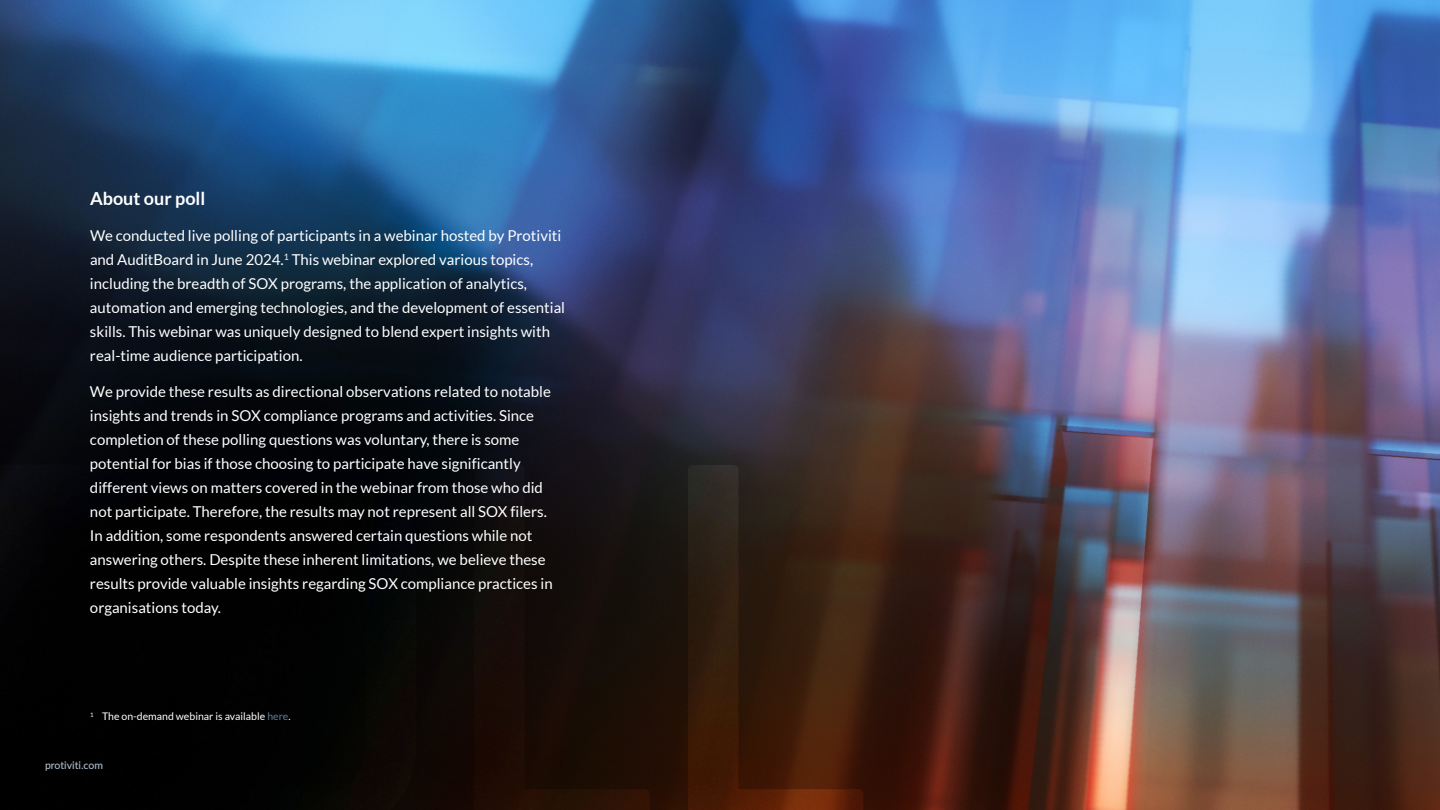
<style>
.page{position:relative;width:1440px;height:810px;background:#fff}
.page>*{position:absolute;margin:0;border:0;box-sizing:border-box;transform-origin:0 0}
.Subtitle{font:700 18px "Lato";color:#fff}
.Lato_Body{font:15px/24px "Lato";color:#fff}
.Footnote{font:10.5px "Lato";color:#fff}
.t1{font:500 10.5px "Lato";color:#aebdcd}
.s1{color:#5d7b9a}
</style>
<div class="page">
<img style="left:0;top:0;width:1440px;height:810px">
<svg style="left:0;top:461px;width:863px;height:349px;background:#130b07"></svg>
<p class="Subtitle" style="left:90px;top:188px;width:117px">About our poll</p>
<p class="Lato_Body" style="left:90px;top:224px;width:477px">We conducted live polling of participants in a webinar hosted by Protiviti and AuditBoard in June 2024.<sup>1</sup> This webinar explored various topics, including the breadth of SOX programs, the application of analytics, automation and emerging technologies, and the development of essential skills. This webinar was uniquely designed to blend expert insights with real-time audience participation.</p>
<p class="Lato_Body" style="left:90px;top:380px;width:464px">We provide these results as directional observations related to notable insights and trends in SOX compliance programs and activities. Since completion of these polling questions was voluntary, there is some potential for bias if those choosing to participate have significantly different views on matters covered in the webinar from those who did not participate. Therefore, the results may not represent all SOX filers.<br>In addition, some respondents answered certain questions while not answering others. Despite these inherent limitations, we believe these results provide valuable insights regarding SOX compliance practices in organisations today.</p>
<p class="Footnote" style="left:90px;top:710px;width:202px"><sup>1</sup> The on-demand webinar is available <span class="s1">here</span>.</p>
<p class="t1" style="left:45px;top:758px;width:60px">protiviti.com</p>
</div>
